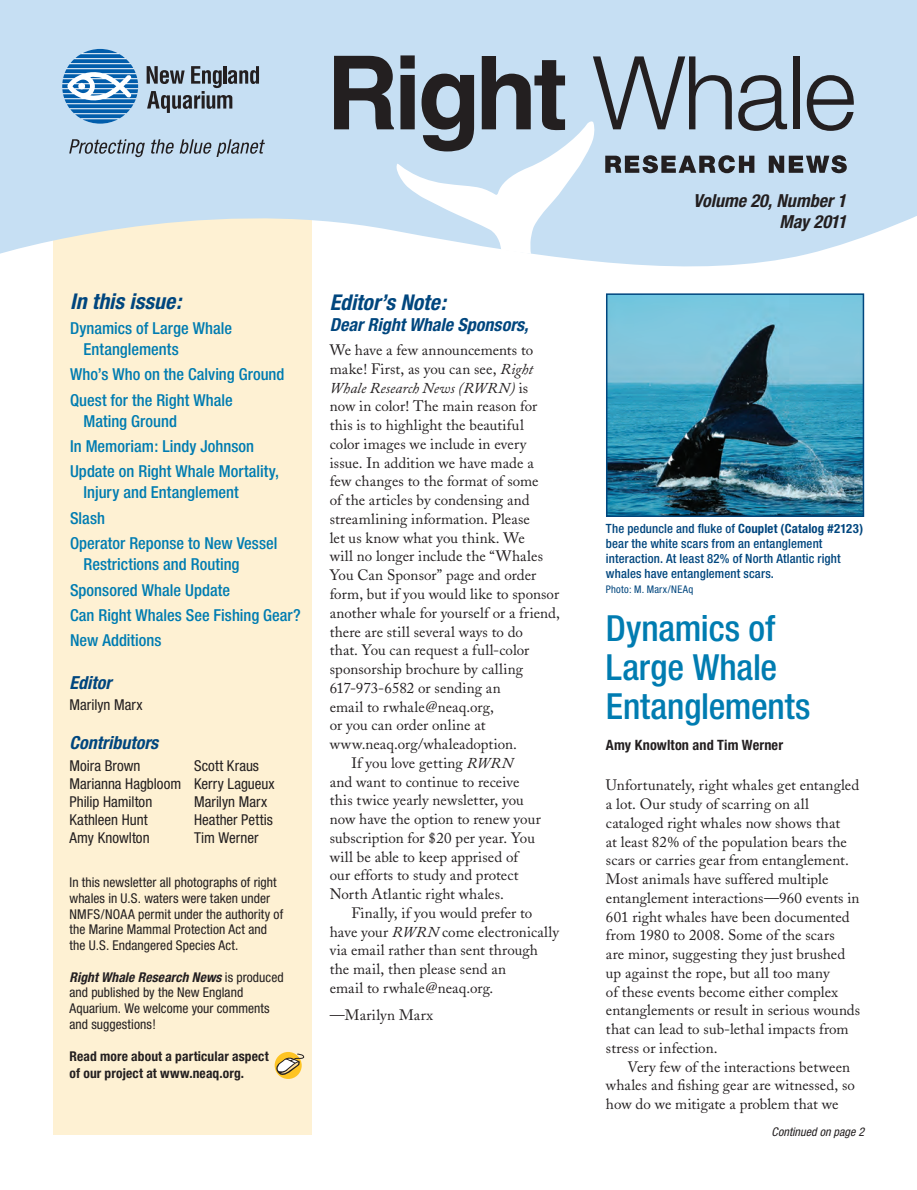
<style>
.page{position:relative;width:917px;height:1190px;background:#fff}
.page>*{position:absolute;margin:0;border:0;box-sizing:border-box;transform-origin:0 0}
.t1{font:500 condensed 36px/39px "Helvetica Neue";letter-spacing:-.005em;color:#007cb1}
.t2{font:italic 700 condensed 21.75px "Helvetica Neue";color:#00467e}
.t3{font:italic 700 condensed 18px "Helvetica Neue";color:#00467e}
.t4{font:italic 700 condensed 18px/21.6px "Helvetica Neue";letter-spacing:.005em;color:#231f20;text-align:right}
.t5{font:500 condensed 16.5px/25.3px "Helvetica Neue";color:#007cb1}
.t6{font:15px/18.8px "Adobe Caslon";letter-spacing:.005em;color:#231f20}
.t7{font:condensed 15px/18px "Helvetica Neue";letter-spacing:.005em;color:#231f20}
.t8{font:italic 15px "Adobe Caslon";letter-spacing:.005em;color:#231f20}
.t9{font:15px "Adobe Caslon";letter-spacing:.025em;color:#231f20}
.t10{font:700 condensed 14.25px "Helvetica Neue";letter-spacing:.01em;color:#231f20}
.t11{font:condensed 13.5px/15.8px "Helvetica Neue";letter-spacing:.005em;color:#231f20}
.t12{font:700 condensed 13.5px/16.5px "Helvetica Neue";letter-spacing:.01em;color:#231f20}
.t13{font:500 condensed 12.75px/15px "Helvetica Neue";letter-spacing:.01em;color:#00467e}
.t14{font:italic condensed 12px "Helvetica Neue";letter-spacing:.005em;color:#231f20}
.t15{font:condensed 10.5px "Helvetica Neue";letter-spacing:.025em;color:#00467e}
.s1{font-weight:700;font-style:italic}
.s2{font-style:italic}
.s3{font-style:normal}
.s4{font-weight:700}
</style>
<div class="page">
<div style="left:53px;top:176px;width:258px;height:959px;background:#fef1d3"></div>
<svg style="left:0;top:0;width:916px;height:280px;fill:#c6dff3"></svg>
<svg style="left:334px;top:55px;width:520px;height:199px;background:#afc1cf"></svg>
<div style="left:274px;top:1052px;width:27px;height:27px;background:#fec422;border-radius:50%"></div>
<svg style="left:274px;top:1053px;width:30px;height:23px"></svg>
<img style="left:608px;top:296px;width:252px;height:218px">
<div style="left:605px;top:293px;width:258px;height:224px;border:2px solid #00467e"></div>
<svg style="left:69px;top:139px;width:76px;height:18px"></svg>
<svg style="left:151px;top:139px;width:114px;height:18px;background:#9daebe"></svg>
<svg style="left:147px;top:66px;width:112px;height:47px;background:#91a0ae"></svg>
<svg style="left:62px;top:49px;width:76px;height:75px;background:#70a4d1"></svg>
<h2 class="t2" style="left:70px;top:288px;width:113px">In this issue:</h2>
<p class="t5" style="left:83px;top:317px;width:150px;line-height:21px;text-indent:-13px">Dynamics of Large Whale<br>Entanglements</p>
<p class="t5" style="left:70px;top:362px;width:216px">Who’s Who on the Calving Ground<br>Quest for the Right Whale</p>
<p class="t5" style="left:70px;top:408px;width:211px;text-indent:13px">Mating Ground<br>In Memoriam: Lindy Johnson<br>Update on Right Whale Mortality,</p>
<p class="t5" style="left:70px;top:480px;width:209px;text-indent:13px">Injury and Entanglement<br>Slash<br>Operator Reponse to New Vessel</p>
<p class="t5" style="left:70px;top:551px;width:232px;text-indent:13px">Restrictions and Routing<br>Sponsored Whale Update<br>Can Right Whales See Fishing Gear?<br>New Additions</p>
<p class="t3" style="left:69px;top:671px;width:43px">Editor</p>
<p class="t7" style="left:69px;top:696px;width:74px">Marilyn Marx</p>
<p class="t3" style="left:69px;top:732px;width:90px">Contributors</p>
<p class="t7" style="left:69px;top:757px;width:113px">Moira Brown<br>Marianna Hagbloom<br>Philip Hamilton<br>Kathleen Hunt<br>Amy Knowlton</p>
<p class="t7" style="left:194px;top:757px;width:82px">Scott Kraus<br>Kerry Lagueux<br>Marilyn Marx<br>Heather Pettis<br>Tim Werner</p>
<p class="t11" style="left:69px;top:874px;width:215px">In this newsletter all photographs of right whales in U.S. waters were taken under NMFS/NOAA permit under the authority of the Marine Mammal Protection Act and the U.S. Endangered Species Act.</p>
<p class="t11" style="left:69px;top:969px;width:216px"><span class="s1">Right Whale Research News</span> is produced and published by the New England<br>Aquarium. We welcome your comments and suggestions!</p>
<p class="t12" style="left:69px;top:1048px;width:201px">Read more about a particular aspect of our project at www.neaq.org.</p>
<h2 class="t2" style="left:329px;top:289px;width:118px">Editor’s Note:</h2>
<p class="t3" style="left:329px;top:314px;width:200px">Dear Right Whale Sponsors,</p>
<p class="t6" style="left:329px;top:341px;width:205px">We have a few announcements to</p>
<p class="t6" style="left:329px;top:360px;width:205px">make! First, as you can see, <span class="s2">Right</span></p>
<p class="t8" style="left:329px;top:379px;width:200px">Whale Research News (RWRN) <span class="s3">is</span></p>
<p class="t6" style="left:329px;top:397px;width:209px">now in color! The main reason for</p>
<p class="t6" style="left:329px;top:416px;width:195px">this is to highlight the beautiful</p>
<p class="t6" style="left:329px;top:435px;width:198px">color images we include in every</p>
<p class="t6" style="left:329px;top:453px;width:205px">issue. In addition we have made a</p>
<p class="t6" style="left:329px;top:472px;width:210px">few changes to the format of some</p>
<p class="t6" style="left:329px;top:491px;width:201px">of the articles by condensing and</p>
<p class="t6" style="left:329px;top:510px;width:202px">streamlining information. Please</p>
<p class="t6" style="left:329px;top:528px;width:196px">let us know what you think. We</p>
<p class="t6" style="left:329px;top:547px;width:215px">will no longer include the “Whales</p>
<p class="t6" style="left:329px;top:566px;width:208px">You Can Sponsor” page and order</p>
<p class="t6" style="left:329px;top:585px;width:231px">form, but if you would like to sponsor</p>
<p class="t6" style="left:329px;top:603px;width:231px">another whale for yourself or a friend,</p>
<p class="t6" style="left:329px;top:622px;width:195px">there are still several ways to do</p>
<p class="t6" style="left:329px;top:641px;width:201px">that. You can request a full-color</p>
<p class="t6" style="left:329px;top:660px;width:195px">sponsorship brochure by calling</p>
<p class="t6" style="left:329px;top:678px;width:172px">617-973-6582 or sending an</p>
<p class="t6" style="left:329px;top:697px;width:165px">email to rwhale@neaq.org,</p>
<p class="t6" style="left:329px;top:716px;width:157px">or you can order online at</p>
<p class="t6" style="left:329px;top:735px;width:189px">www.neaq.org/whaleadoption.</p>
<p class="t6" style="left:351px;top:753px;width:163px">If you love getting <span class="s2">RWRN</span></p>
<p class="t6" style="left:329px;top:772px;width:191px">and want to continue to receive</p>
<p class="t6" style="left:329px;top:791px;width:195px">this twice yearly newsletter, you</p>
<p class="t6" style="left:329px;top:810px;width:212px">now have the option to renew your</p>
<p class="t6" style="left:329px;top:828px;width:207px">subscription for $20 per year. You</p>
<p class="t6" style="left:329px;top:847px;width:190px">will be able to keep apprised of</p>
<p class="t6" style="left:329px;top:866px;width:190px">our efforts to study and protect</p>
<p class="t6" style="left:329px;top:885px;width:176px">North Atlantic right whales.</p>
<p class="t6" style="left:351px;top:903px;width:182px">Finally, if you would prefer to</p>
<p class="t6" style="left:329px;top:922px;width:231px">have your <span class="s2">RWRN</span> come electronically</p>
<p class="t6" style="left:329px;top:941px;width:210px">via email rather than sent through</p>
<p class="t6" style="left:329px;top:960px;width:178px">the mail, then please send an</p>
<p class="t6" style="left:329px;top:978px;width:165px">email to rwhale@neaq.org.</p>
<p class="t9" style="left:329px;top:1006px;width:105px">—Marilyn Marx</p>
<p class="t4" style="left:692px;top:189px;width:155px">Volume 20, Number 1<br>May 2011</p>
<p class="t13" style="left:605px;top:521px;width:258px">The peduncle and fluke of <span class="s4">Couplet (Catalog #2123) </span>bear the white scars from an entanglement interaction. At least 82% of North Atlantic right whales have entanglement scars.</p>
<p class="t15" style="left:605px;top:583px;width:89px">Photo: M. Marx/NEAq</p>
<h1 class="t1" style="left:605px;top:608px;width:206px">Dynamics of<br>Large Whale<br>Entanglements</h1>
<p class="t10" style="left:605px;top:736px;width:178px">Amy Knowlton and Tim Werner</p>
<p class="t6" style="left:605px;top:776px;width:256px">Unfortunately, right whales get entangled a lot. Our study of scarring on all cataloged right whales now shows that<br>at least 82% of the population bears the scars or carries gear from entanglement.<br>Most animals have suffered multiple entanglement interactions—960 events in 601 right whales have been documented from 1980 to 2008. Some of the scars<br>are minor, suggesting they just brushed up against the rope, but all too many<br>of these events become either complex entanglements or result in serious wounds that can lead to sub-lethal impacts from stress or infection.</p>
<p class="t6" style="left:605px;top:1057px;width:250px;text-indent:22px">Very few of the interactions between whales and fishing gear are witnessed, so how do we mitigate a problem that we</p>
<p class="t14" style="left:771px;top:1124px;width:94px">Continued on page 2</p>
</div>
